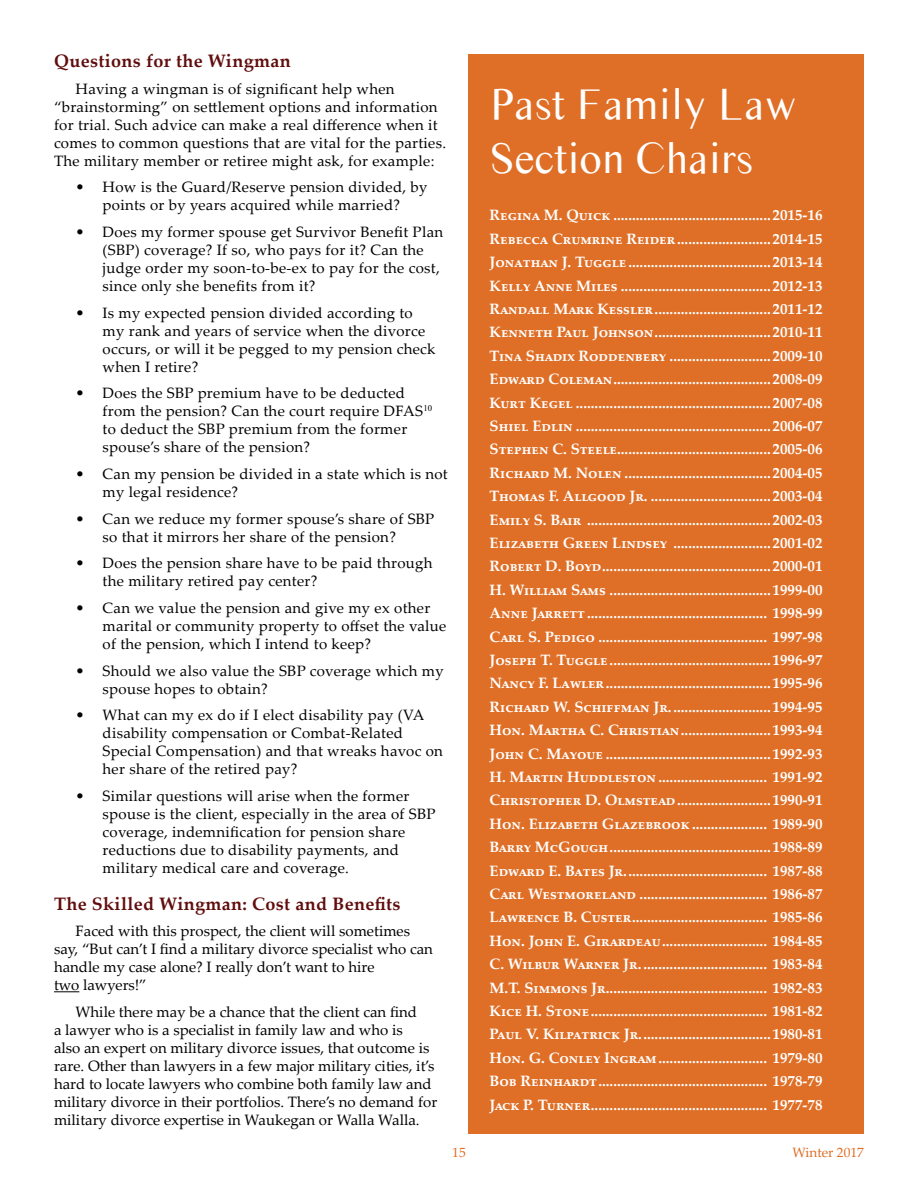
<style>
.page{position:relative;width:918px;height:1188px;background:#fff}
.page>*{position:absolute;margin:0;border:0;box-sizing:border-box;transform-origin:0 0}
.t1{font:45px/54px "Times Sans Serif";color:#fff}
.t2{font:700 18px "Palatino Linotype";letter-spacing:.02em;color:#610d0d}
.t3{font:700 15px/23.4px "Palatino Linotype";color:#fff;text-align:justify}
.t4{font:15px/18px "Palatino Linotype";letter-spacing:.02em;color:#000}
.t5{font:15px/18px "Palatino Linotype";color:#000}
.t6{font:13.5px "Palatino Linotype";color:#df6d25}
</style>
<div class="page">
<svg style="left:54px;top:991px;width:25px;height:1px"></svg>
<div style="left:468px;top:54px;width:396px;height:1080px;background:#df6f27"></div>
<p class="t2" style="left:54px;top:48px;width:238px">Questions for the Wingman</p>
<p class="t4" style="left:54px;top:79px;width:394px;text-indent:22px">Having a wingman is of significant help when “brainstorming” on settlement options and information for trial. Such advice can make a real difference when it comes to common questions that are vital for the parties.<br>The military member or retiree might ask, for example:</p>
<p class="t4" style="left:76px;top:178px;width:353px;text-align:center">• How is the Guard/Reserve pension divided, by points or by years acquired while married?</p>
<p class="t4" style="left:103px;top:222px;width:342px;text-indent:-27px">• Does my former spouse get Survivor Benefit Plan (SBP) coverage? If so, who pays for it? Can the judge order my soon-to-be-ex to pay for the cost, since only she benefits from it?</p>
<p class="t4" style="left:103px;top:303px;width:334px;text-indent:-27px">• Is my expected pension divided according to my rank and years of service when the divorce occurs, or will it be pegged to my pension check when I retire?</p>
<p class="t4" style="left:103px;top:384px;width:331px;text-indent:-27px">• Does the SBP premium have to be deducted from the pension? Can the court require DFAS<sup>10 </sup>to deduct the SBP premium from the former spouse’s share of the pension?</p>
<p class="t4" style="left:103px;top:464px;width:347px;text-indent:-27px">• Can my pension be divided in a state which is not my legal residence?</p>
<p class="t4" style="left:103px;top:509px;width:333px;text-indent:-27px">• Can we reduce my former spouse’s share of SBP so that it mirrors her share of the pension?</p>
<p class="t4" style="left:103px;top:554px;width:332px;text-indent:-27px">• Does the pension share have to be paid through the military retired pay center?</p>
<p class="t4" style="left:103px;top:598px;width:345px;text-indent:-27px">• Can we value the pension and give my ex other marital or community property to offset the value of the pension, which I intend to keep?</p>
<p class="t4" style="left:103px;top:661px;width:343px;text-indent:-27px">• Should we also value the SBP coverage which my spouse hopes to obtain?</p>
<p class="t4" style="left:103px;top:706px;width:342px;text-indent:-27px">• What can my ex do if I elect disability pay (VA disability compensation or Combat-Related Special Compensation) and that wreaks havoc on her share of the retired pay?</p>
<p class="t4" style="left:103px;top:786px;width:335px;text-indent:-27px">• Similar questions will arise when the former spouse is the client, especially in the area of SBP coverage, indemnification for pension share reductions due to disability payments, and military medical care and coverage.</p>
<p class="t2" style="left:54px;top:891px;width:348px">The Skilled Wingman: Cost and Benefits</p>
<p class="t5" style="left:54px;top:922px;width:380px;text-indent:22px">Faced with this prospect, the client will sometimes say, “But can’t I find a military divorce specialist who can handle my case alone? I really don’t want to hire<br>two lawyers!”</p>
<p class="t5" style="left:54px;top:1002px;width:385px;text-indent:22px">While there may be a chance that the client can find<br>a lawyer who is a specialist in family law and who is<br>also an expert on military divorce issues, that outcome is rare. Other than lawyers in a few major military cities, it’s hard to locate lawyers who combine both family law and military divorce in their portfolios. There’s no demand for military divorce expertise in Waukegan or Walla Walla.</p>
<h1 class="t1" style="left:490px;top:77px;width:309px">Past Family Law<br>Section Chairs</h1>
<p class="t3" style="left:490px;top:203px;width:335px">Regina M. Quick ..........................................2015-16<br>Rebecca Crumrine Reider .........................2014-15<br>Jonathan J. Tuggle ......................................2013-14<br>Kelly Anne Miles ........................................2012-13<br>Randall Mark Kessler ...............................2011-12<br>Kenneth Paul Johnson...............................2010-11<br>Tina Shadix Roddenbery ...........................2009-10<br>Edward Coleman..........................................2008-09<br>Kurt Kegel ....................................................2007-08<br>Shiel Edlin ....................................................2006-07<br>Stephen C. Steele.........................................2005-06<br>Richard M. Nolen .......................................2004-05<br>Thomas F. Allgood Jr. ................................2003-04<br>Emily S. Bair .................................................2002-03<br>Elizabeth Green Lindsey ..........................2001-02<br>Robert D. Boyd.............................................2000-01<br>H. William Sams ...........................................1999-00<br>Anne Jarrett ................................................ 1998-99<br>Carl S. Pedigo ............................................. 1997-98<br>Joseph T. Tuggle...........................................1996-97<br>Nancy F. Lawler ............................................1995-96<br>Richard W. Schiffman Jr...........................1994-95<br>Hon. Martha C. Christian........................1993-94<br>John C. Mayoue ............................................1992-93<br>H. Martin Huddleston............................. 1991-92<br>Christopher D. Olmstead.........................1990-91<br>Hon. Elizabeth Glazebrook .................... 1989-90<br>Barry McGough...........................................1988-89<br>Edward E. Bates Jr...................................... 1987-88<br>Carl Westmoreland .................................. 1986-87<br>Lawrence B. Custer.................................... 1985-86<br>Hon. John E. Girardeau............................ 1984-85<br>C. Wilbur Warner Jr. ................................. 1983-84<br>M.T. Simmons Jr........................................... 1982-83<br>Kice H. Stone............................................... 1981-82<br>Paul V. Kilpatrick Jr...................................1980-81<br>Hon. G. Conley Ingram............................. 1979-80<br>Bob Reinhardt............................................. 1978-79<br>Jack P. Turner............................................... 1977-78</p>
<p class="t6" style="left:452px;top:1143px;width:15px">15</p>
<p class="t6" style="left:792px;top:1143px;width:73px">Winter 2017</p>
</div>
